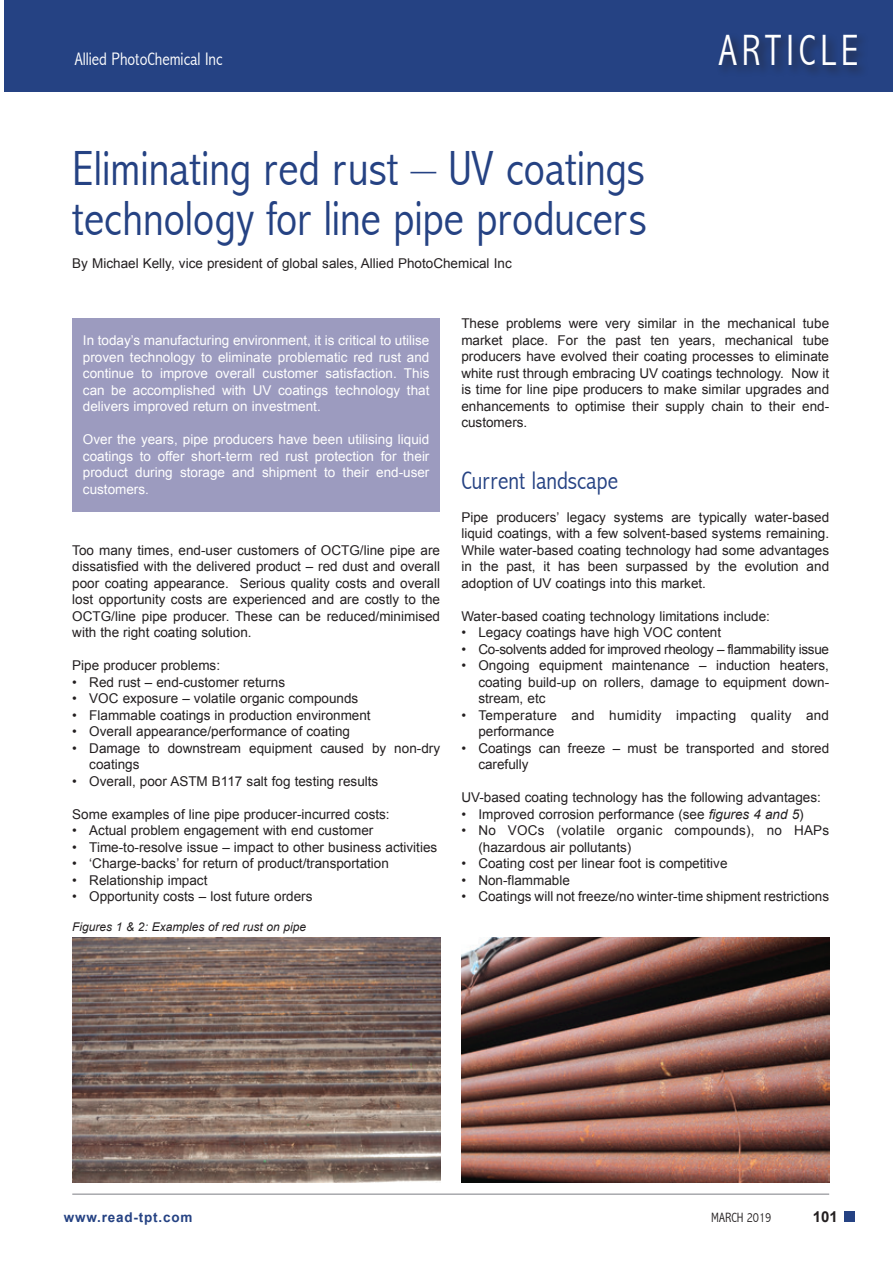
<style>
.page{position:relative;width:893px;height:1263px;background:#fff}
.page>*{position:absolute;margin:0;border:0;box-sizing:border-box;transform-origin:0 0}
.t1{font:300 condensed 49.5px/49.5px "Abadi";color:#254283}
.t2{font:300 condensed 43.95px "Abadi";letter-spacing:.11em;color:#fff;scale:.94 1}
.t3{font:300 condensed 25.5px "Abadi";color:#254283}
.t4{font:300 condensed 18.15px "Abadi";color:#fff}
.t5{font:700 15px "Arial";color:#231f20}
.t6{font:13.5px/16.5px "Arial";color:#231f20;text-align:justify}
.t7{font:13.5px/16.5px "Arial";color:#fff;text-align:justify}
.t8{font:13.5px "Arial";letter-spacing:-.02em;color:#231f20}
.t9{font:13.5px/16.5px "Arial";letter-spacing:.02em;color:#231f20}
.t10{font:700 13.5px "Arial";letter-spacing:.06em;color:#254283}
.t11{font:300 condensed 13.5px "Abadi";color:#231f20}
.t12{font:italic 12px "Arial";color:#231f20}
.s1{font-style:italic}
</style>
<div class="page">
<hr style="left:72px;top:1193px;width:757px;height:2px;background:#a8a9ad">
<div style="left:4px;top:0;width:889px;height:92px;background:#254283"></div>
<div style="left:715px;top:31px;width:154px;height:47px;background:#231f20;opacity:.75"></div>
<div style="left:844px;top:1211px;width:11px;height:11px;background:#254283"></div>
<div style="left:72px;top:318px;width:368px;height:194px;background:#9c9bbf"></div>
<img style="left:72px;top:937px;width:368px;height:245px">
<img style="left:461px;top:937px;width:368px;height:245px">
<h3 class="t4" style="left:75px;top:49px;width:149px">Allied PhotoChemical Inc</h3>
<h1 class="t1" style="left:72px;top:144px;width:576px">Eliminating red rust – UV coatings technology for line pipe producers</h1>
<p class="t6" style="left:72px;top:255px;width:441px">By Michael Kelly, vice president of global sales, Allied PhotoChemical Inc</p>
<h2 class="t2" style="left:719px;top:25px;width:151px">ARTICLE</h2>
<p class="t7" style="left:83px;top:332px;width:348px">In today’s manufacturing environment, it is critical to utilise proven technology to eliminate problematic red rust and continue to improve overall customer satisfaction. This can be accomplished with UV coatings technology that delivers improved return on investment.</p>
<p class="t7" style="left:83px;top:431px;width:348px">Over the years, pipe producers have been utilising liquid coatings to offer short-term red rust protection for their product during storage and shipment to their end-user customers.</p>
<p class="t6" style="left:72px;top:542px;width:369px">Too many times, end-user customers of OCTG/line pipe are dissatisfied with the delivered product – red dust and overall poor coating appearance. Serious quality costs and overall lost opportunity costs are experienced and are costly to the OCTG/line pipe producer. These can be reduced/minimised with the right coating solution.</p>
<p class="t6" style="left:72px;top:657px;width:149px">Pipe producer problems:</p>
<p class="t6" style="left:72px;top:674px;width:214px">• Red rust – end-customer returns</p>
<p class="t6" style="left:72px;top:690px;width:288px">• VOC exposure – volatile organic compounds</p>
<p class="t6" style="left:72px;top:707px;width:300px">• Flammable coatings in production environment</p>
<p class="t6" style="left:72px;top:723px;width:279px">• Overall appearance/performance of coating</p>
<p class="t6" style="left:89px;top:740px;width:352px;text-indent:-17px">• Damage to downstream equipment caused by non-dry coatings</p>
<p class="t6" style="left:72px;top:773px;width:308px">• Overall, poor ASTM B117 salt fog testing results</p>
<p class="t6" style="left:72px;top:806px;width:319px">Some examples of line pipe producer-incurred costs:</p>
<p class="t6" style="left:72px;top:822px;width:303px">• Actual problem engagement with end customer</p>
<p class="t6" style="left:72px;top:839px;width:367px">• Time-to-resolve issue – impact to other business activities</p>
<p class="t6" style="left:72px;top:855px;width:318px">• ‘Charge-backs’ for return of product/transportation</p>
<p class="t6" style="left:72px;top:872px;width:137px">• Relationship impact</p>
<p class="t6" style="left:72px;top:888px;width:242px">• Opportunity costs – lost future orders</p>
<p class="t12" style="left:72px;top:919px;width:235px">Figures 1 &amp; 2: Examples of red rust on pipe</p>
<p class="t6" style="left:461px;top:315px;width:369px">These problems were very similar in the mechanical tube market place. For the past ten years, mechanical tube producers have evolved their coating processes to eliminate white rust through embracing UV coatings technology. Now it is time for line pipe producers to make similar upgrades and enhancements to optimise their supply chain to their end&shy;customers.</p>
<h3 class="t3" style="left:461px;top:465px;width:158px">Current landscape</h3>
<p class="t6" style="left:461px;top:509px;width:369px">Pipe producers’ legacy systems are typically water-based liquid coatings, with a few solvent-based systems remaining.<br>While water-based coating technology had some advantages in the past, it has been surpassed by the evolution and adoption of UV coatings into this market.</p>
<p class="t6" style="left:461px;top:608px;width:310px">Water-based coating technology limitations include:</p>
<p class="t6" style="left:461px;top:624px;width:261px">• Legacy coatings have high VOC content</p>
<p class="t8" style="left:461px;top:640px;width:369px">• Co-solvents added for improved rheology – flammability issue</p>
<p class="t6" style="left:478px;top:657px;width:352px;text-indent:-17px">• Ongoing equipment maintenance – induction heaters, coating build-up on rollers, damage to equipment down&shy;stream, etc</p>
<p class="t9" style="left:478px;top:707px;width:352px;text-indent:-17px">• Temperature and humidity impacting quality and performance</p>
<p class="t6" style="left:478px;top:740px;width:352px;text-indent:-17px">• Coatings can freeze – must be transported and stored carefully</p>
<p class="t6" style="left:461px;top:789px;width:361px">UV-based coating technology has the following advantages:</p>
<p class="t6" style="left:461px;top:806px;width:344px">• Improved corrosion performance (see <span class="s1">figures 4 and 5</span>)</p>
<p class="t6" style="left:478px;top:822px;width:352px;text-indent:-17px">• No VOCs (volatile organic compounds), no HAPs (hazardous air pollutants)</p>
<p class="t6" style="left:461px;top:855px;width:268px">• Coating cost per linear foot is competitive</p>
<p class="t6" style="left:461px;top:872px;width:110px">• Non-flammable</p>
<p class="t6" style="left:461px;top:888px;width:369px">• Coatings will not freeze/no winter-time shipment restrictions</p>
<p class="t10" style="left:64px;top:1208px;width:130px">www.read-tpt.com</p>
<p class="t11" style="left:711px;top:1209px;width:62px">MARCH 2019</p>
<p class="t5" style="left:813px;top:1207px;width:27px">101</p>
</div>
